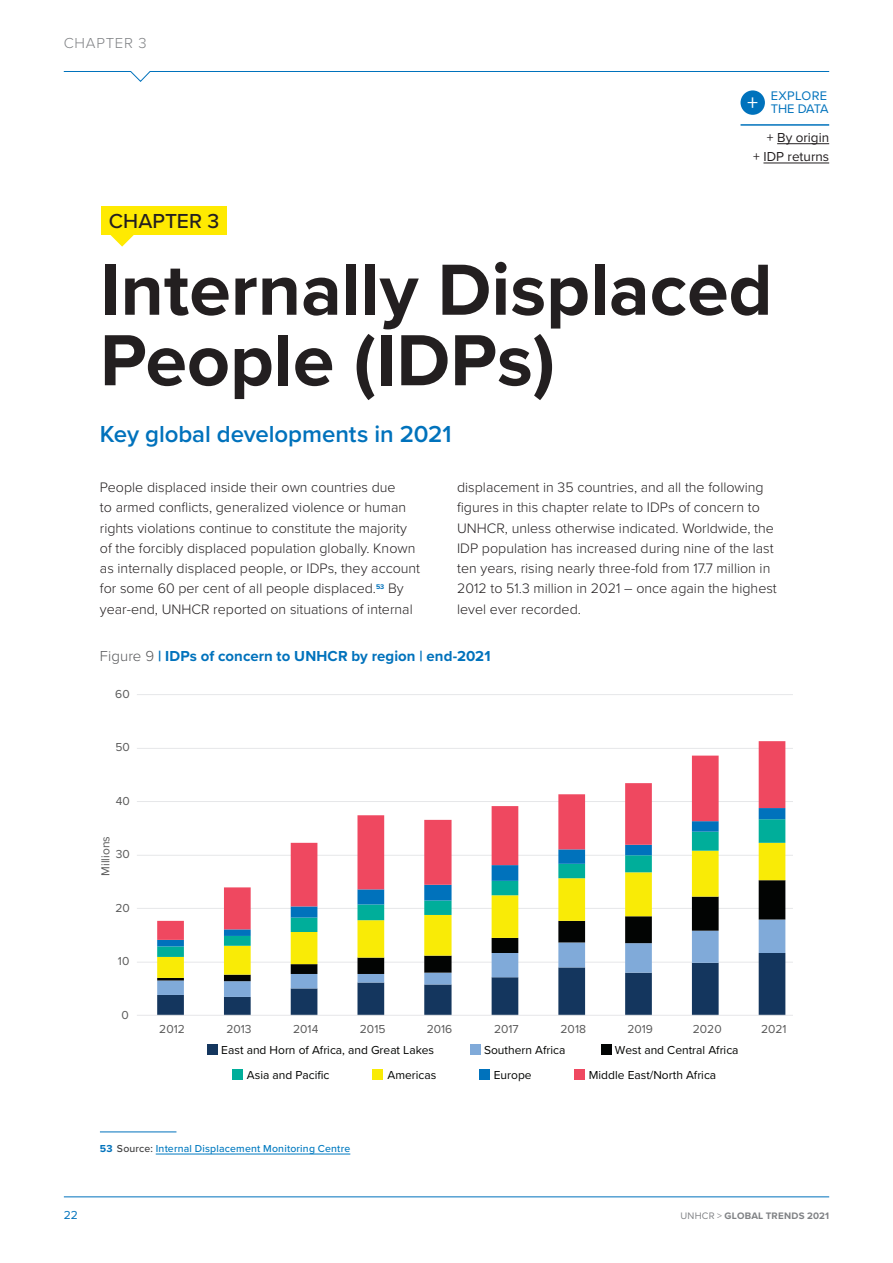
<style>
.page{position:relative;width:893px;height:1263px;background:#fff}
.page>*{position:absolute;margin:0;border:0;box-sizing:border-box;transform-origin:0 0}
._2021___h1_titleChap{font:700 75px/70.5px "Proxima Nova";color:#231f20}
._2021___h3_title_Blu{font:600 24px "Proxima Nova";letter-spacing:-.005em;color:#0072bc}
.t1{font:22.05px "Proxima Nova";color:#fff}
._2021___Chapter_head{font:500 21px "Proxima Nova";letter-spacing:.005em;color:#231f20}
._2021___table_figure{font:700 15px "Proxima Nova";letter-spacing:.005em;color:#0072bc}
.t2{font:300 15px "Proxima Nova";color:#808285}
._2021___normalText_w{font:300 14.25px/20.2px "Proxima Nova";color:#231f20}
.explore_the_data{font:13.5px "Proxima Nova";color:#231f20}
.t3{font:12.9px/12.9px "Proxima Nova";letter-spacing:-.005em;color:#0072bc}
.t4{font:12px "Proxima Nova";color:#040503}
.t5{font:12px "Proxima Nova";color:#595959}
.t6{font:12px "Proxima Nova";color:#0072bc}
._2021___Footnote{font:500 10.5px "Proxima Nova";letter-spacing:.02em;color:#007ac0}
.t7{font:700 9.75px "Proxima Nova";letter-spacing:.02em;color:#808285}
.s1{font-weight:300;color:#57585a}
.s2{font-weight:700;color:#0072bc}
.s3{color:#3e3e3f}
.s4{font-weight:400}
</style>
<div class="page">
<hr style="left:100px;top:1132px;width:76px;height:1px;background:#0072bc">
<hr style="left:156px;top:1154px;width:194px;height:1px;background:#007ac0">
<hr style="left:137px;top:962px;width:656px;height:1px;background:#e6e7e9">
<hr style="left:137px;top:908px;width:656px;height:1px;background:#e6e7e9">
<hr style="left:137px;top:855px;width:656px;height:1px;background:#e6e7e9">
<hr style="left:137px;top:801px;width:656px;height:1px;background:#e6e7e9">
<hr style="left:137px;top:748px;width:656px;height:1px;background:#e6e7e9">
<hr style="left:137px;top:694px;width:656px;height:1px;background:#e6e7e9">
<svg style="left:157px;top:997px;width:628px;height:18px"></svg>
<svg style="left:157px;top:981px;width:628px;height:16px"></svg>
<svg style="left:157px;top:978px;width:628px;height:3px"></svg>
<svg style="left:157px;top:957px;width:628px;height:21px"></svg>
<svg style="left:157px;top:946px;width:628px;height:11px"></svg>
<svg style="left:157px;top:940px;width:628px;height:6px"></svg>
<svg style="left:157px;top:741px;width:628px;height:199px"></svg>
<hr style="left:137px;top:1015px;width:656px;height:1px;background:#e6e7e9">
<div style="left:207px;top:1044px;width:11px;height:11px;background:#14365e"></div>
<div style="left:470px;top:1044px;width:11px;height:11px;background:#80aad9"></div>
<div style="left:601px;top:1044px;width:11px;height:11px;background:#020403"></div>
<div style="left:574px;top:1069px;width:11px;height:11px;background:#ef4860"></div>
<div style="left:372px;top:1069px;width:11px;height:11px;background:#f9eb06"></div>
<div style="left:479px;top:1069px;width:10px;height:11px;background:#0072bc"></div>
<div style="left:232px;top:1069px;width:11px;height:11px;background:#00ae9a"></div>
<svg style="left:110px;top:235px;width:24px;height:12px"></svg>
<div style="left:101px;top:206px;width:126px;height:29px;background:#ffea01"></div>
<hr style="left:892px;top:72px;width:1px;height:1191px;background:#d1d2d4">
<div style="left:740px;top:90px;width:25px;height:25px;background:#0072bc;border-radius:50%"></div>
<hr style="left:777px;top:143px;width:52px;height:1px;background:#231f20">
<hr style="left:763px;top:163px;width:66px;height:1px;background:#231f20">
<hr style="left:740px;top:124px;width:89px;height:2px;background:#0072bc">
<hr style="left:64px;top:1196px;width:765px;height:1px;background:#0072bc">
<svg style="left:63px;top:71px;width:767px;height:11px"></svg>
<p class="t2" style="left:64px;top:32px;width:22px">Chapter</p>
<p class="t2" style="left:138px;top:32px;width:10px">3</p>
<p class="_2021___Chapter_head" style="left:109px;top:205px;width:112px">CHAPTER 3</p>
<p class="t1" style="left:747px;top:86px;width:13px">+</p>
<p class="t3" style="left:771px;top:89px;width:59px">EXPLORE<br>THE DATA</p>
<p class="explore_the_data" style="left:767px;top:127px;width:64px">+ By origin</p>
<p class="explore_the_data" style="left:753px;top:146px;width:77px">+ IDP returns</p>
<p class="_2021___h1_titleChap" style="left:100px;top:253px;width:674px">Internally Displaced<br>People (IDPs)</p>
<p class="_2021___h3_title_Blu" style="left:100px;top:416px;width:353px">Key global developments in 2021</p>
<p class="_2021___normalText_w" style="left:100px;top:476px;width:322px">People displaced inside their own countries due<br>to armed conflicts, generalized violence or human rights violations continue to constitute the majority of the forcibly displaced population globally. Known as internally displaced people, or IDPs, they account for some 60 per cent of all people displaced.<sup>53</sup> By year-end, UNHCR reported on situations of internal</p>
<p class="_2021___normalText_w" style="left:457px;top:476px;width:321px">displacement in 35 countries, and all the following figures in this chapter relate to IDPs of concern to UNHCR, unless otherwise indicated. Worldwide, the IDP population has increased during nine of the last ten years, rising nearly three-fold from 17.7 million in 2012 to 51.3 million in 2021 – once again the highest level ever recorded.</p>
<p class="_2021___table_figure" style="left:100px;top:645px;width:392px"><span class="s1">Figure 9</span> | IDPs of concern to UNHCR by region | end-2021</p>
<p class="t5" style="left:115px;top:685px;width:16px">60</p>
<p class="t5" style="left:115px;top:738px;width:16px">50</p>
<p class="t5" style="left:116px;top:792px;width:16px">40</p>
<p class="t5" style="left:97px;top:875px;width:41px;rotate:-90deg">Millions</p>
<p class="t5" style="left:116px;top:845px;width:16px">30</p>
<p class="t5" style="left:115px;top:899px;width:16px">20</p>
<p class="t5" style="left:118px;top:952px;width:13px">10</p>
<p class="t5" style="left:121px;top:1005px;width:9px">0</p>
<p class="t5" style="left:159px;top:1020px;width:27px">2012</p>
<p class="t5" style="left:226px;top:1020px;width:27px">2013</p>
<p class="t5" style="left:293px;top:1020px;width:27px">2014</p>
<p class="t5" style="left:360px;top:1020px;width:27px">2015</p>
<p class="t5" style="left:427px;top:1020px;width:27px">2016</p>
<p class="t5" style="left:494px;top:1020px;width:26px">2017</p>
<p class="t5" style="left:561px;top:1020px;width:27px">2018</p>
<p class="t5" style="left:627px;top:1020px;width:27px">2019</p>
<p class="t5" style="left:693px;top:1020px;width:30px">2020</p>
<p class="t5" style="left:761px;top:1020px;width:27px">2021</p>
<p class="t4" style="left:221px;top:1041px;width:214px">East and Horn of Africa, and Great Lakes</p>
<p class="t4" style="left:484px;top:1041px;width:83px">Southern Africa</p>
<p class="t4" style="left:615px;top:1041px;width:125px">West and Central Africa</p>
<p class="t4" style="left:247px;top:1066px;width:84px">Asia and Pacific</p>
<p class="t4" style="left:387px;top:1066px;width:50px">Americas</p>
<p class="t4" style="left:494px;top:1066px;width:39px">Europe</p>
<p class="t4" style="left:589px;top:1066px;width:129px">Middle East/North Africa</p>
<p class="_2021___Footnote" style="left:100px;top:1141px;width:252px"><span class="s2">53</span> <span class="s3">Source:</span> Internal Displacement Monitoring Centre</p>
<p class="t6" style="left:64px;top:1206px;width:16px">22</p>
<p class="t7" style="left:680px;top:1208px;width:150px"><span class="s4">UNHCR &gt;</span> GLOBAL TRENDS 2021</p>
</div>
